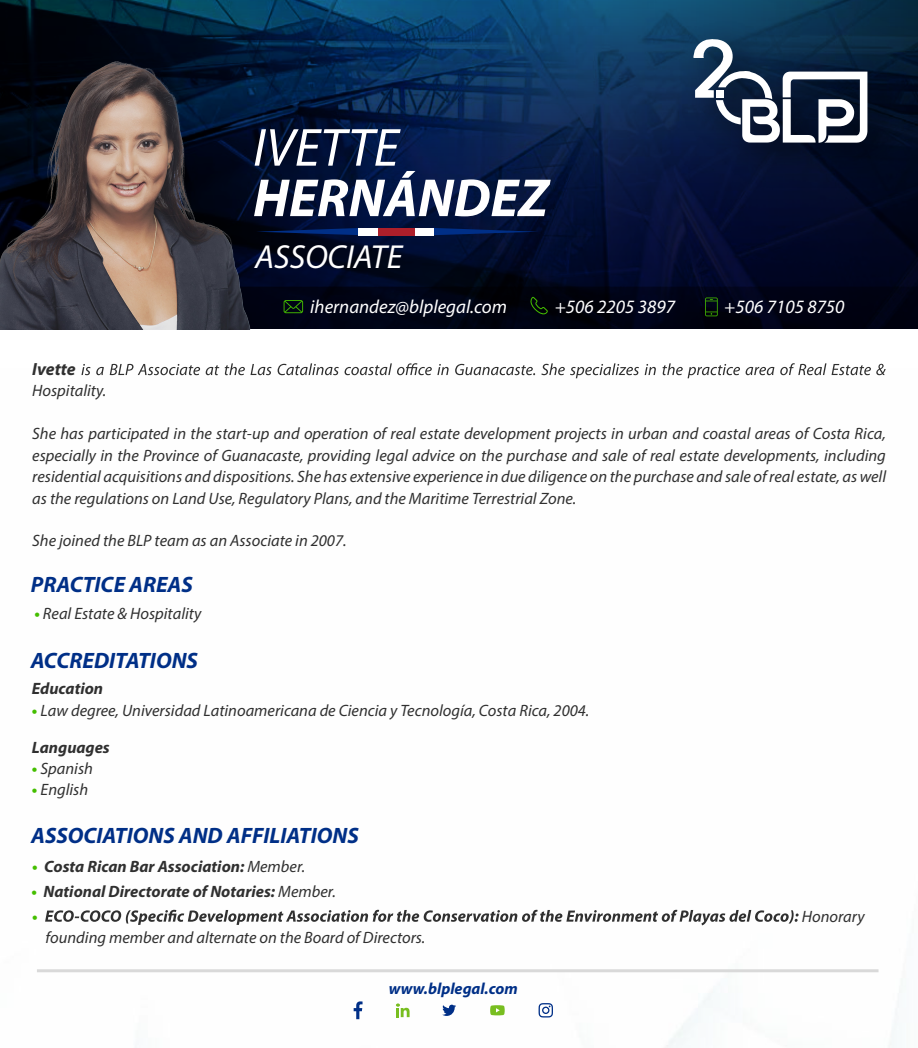
<style>
.page{position:relative;width:918px;height:1048px;background:#fff}
.page>*{position:absolute;margin:0;border:0;box-sizing:border-box;transform-origin:0 0}
.t1{font:italic 700 54px "Myriad Pro";color:#fff}
.t2{font:italic 54px "Myriad Pro";color:#fff}
.t3{font:italic 33.45px "Myriad Pro";color:#fff}
.t4{font:italic 700 22.35px "Myriad Pro";color:#002f87}
.t5{font:italic 18.9px "Myriad Pro";color:#fff}
.t6{font:italic 700 17.55px "Myriad Pro";color:#303030}
.t7{font:italic 16.5px/21.5px "Myriad Pro";color:#303030;text-align:justify}
.t8{font:italic 700 16.5px "Myriad Pro";color:#303030}
.t9{font:700 16.5px "Myriad Pro";color:#44be00}
.t10{font:italic 700 16.05px "Myriad Pro";color:#002f87}
.s1{font-weight:700;font-style:normal;color:#44be00}
.s2{font-style:normal;color:#44be00}
.s3{font-weight:400}
</style>
<div class="page">
<svg style="left:0;top:0;width:918px;height:287px;background:#051d41"></svg>
<svg style="left:252px;top:287px;width:666px;height:42px;background:#000212"></svg>
<svg style="left:81px;top:363px;width:805px;height:15px"></svg>
<svg style="left:284px;top:300px;width:19px;height:13px"></svg>
<svg style="left:530px;top:297px;width:18px;height:17px"></svg>
<svg style="left:434px;top:228px;width:105px;height:7px"></svg>
<svg style="left:256px;top:228px;width:102px;height:7px"></svg>
<div style="left:414px;top:228px;width:20px;height:7px;background:#fff"></div>
<div style="left:377px;top:228px;width:37px;height:7px;background:#ae1f2a"></div>
<div style="left:358px;top:228px;width:19px;height:7px;background:#fff"></div>
<svg style="left:45px;top:909px;width:754px;height:16px"></svg>
<svg style="left:705px;top:297px;width:13px;height:19px"></svg>
<hr style="left:37px;top:969px;width:842px;height:3px;background:#d9d9d9">
<svg style="left:396px;top:1003px;width:14px;height:14px"></svg>
<svg style="left:354px;top:1001px;width:9px;height:18px"></svg>
<svg style="left:442px;top:1004px;width:14px;height:11px"></svg>
<svg style="left:490px;top:1005px;width:15px;height:10px"></svg>
<svg style="left:539px;top:1003px;width:14px;height:14px"></svg>
<img style="left:0;top:49px;width:252px;height:280px">
<img style="left:666px;top:11px;width:252px;height:186px">
<svg style="left:693px;top:38px;width:174px;height:105px"></svg>
<div style="left:716px;top:90px;width:7px;height:8px;background:#fff"></div>
<h1 class="t2" style="left:253px;top:114px;width:147px">IVETTE</h1>
<h1 class="t1" style="left:253px;top:163px;width:297px">HERNÁNDEZ</h1>
<h2 class="t3" style="left:255px;top:236px;width:149px">ASSOCIATE</h2>
<p class="t5" style="left:310px;top:294px;width:198px">ihernandez@blplegal.com</p>
<p class="t5" style="left:555px;top:294px;width:122px">+506 2205 3897</p>
<p class="t5" style="left:724px;top:294px;width:122px">+506 7105 8750</p>
<p class="t6" style="left:32px;top:358px;width:45px">Ivette</p>
<p class="t7" style="left:32px;top:380px;width:76px">Hospitality.</p>
<p class="t7" style="left:32px;top:423px;width:855px">She has participated in the start-up and operation of real estate development projects in urban and coastal areas of Costa Rica, especially in the Province of Guanacaste, providing legal advice on the purchase and sale of real estate developments, including residential acquisitions and dispositions. She has extensive experience in due diligence on the purchase and sale ofreal estate, as well as the regulations on Land Use, Regulatory Plans, and the Maritime Terrestrial Zone.</p>
<p class="t7" style="left:32px;top:530px;width:316px">She joined the BLP team as an Associate in 2007.</p>
<h3 class="t4" style="left:31px;top:570px;width:164px">PRACTICE AREAS</h3>
<p class="t7" style="left:34px;top:602px;width:169px"><span class="s1">•</span> Real Estate &amp; Hospitality</p>
<h3 class="t4" style="left:31px;top:645px;width:169px">ACCREDITATIONS</h3>
<p class="t8" style="left:32px;top:678px;width:73px">Education</p>
<p class="t7" style="left:32px;top:699px;width:559px"><span class="s1">•</span> Law degree, Universidad Latinoamericana de Ciencia y Tecnología, Costa Rica, 2004.</p>
<p class="t8" style="left:32px;top:736px;width:80px">Languages</p>
<p class="t7" style="left:32px;top:757px;width:63px"><span class="s1">•</span> Spanish</p>
<p class="t7" style="left:32px;top:778px;width:58px"><span class="s1">•</span> English</p>
<h3 class="t4" style="left:31px;top:820px;width:329px">ASSOCIATIONS AND AFFILIATIONS</h3>
<p class="t8" style="left:32px;top:855px;width:275px"><span class="s2">•</span> Costa Rican Bar Association: <span class="s3">Member.</span></p>
<p class="t8" style="left:32px;top:880px;width:306px"><span class="s2">•</span> National Directorate of Notaries: <span class="s3">Member.</span></p>
<p class="t9" style="left:32px;top:905px;width:7px">•</p>
<p class="t7" style="left:802px;top:905px;width:64px">Honorary</p>
<p class="t7" style="left:46px;top:926px;width:381px">founding member and alternate on the Board of Directors.</p>
<p class="t10" style="left:389px;top:978px;width:131px">www.blplegal.com</p>
</div>
